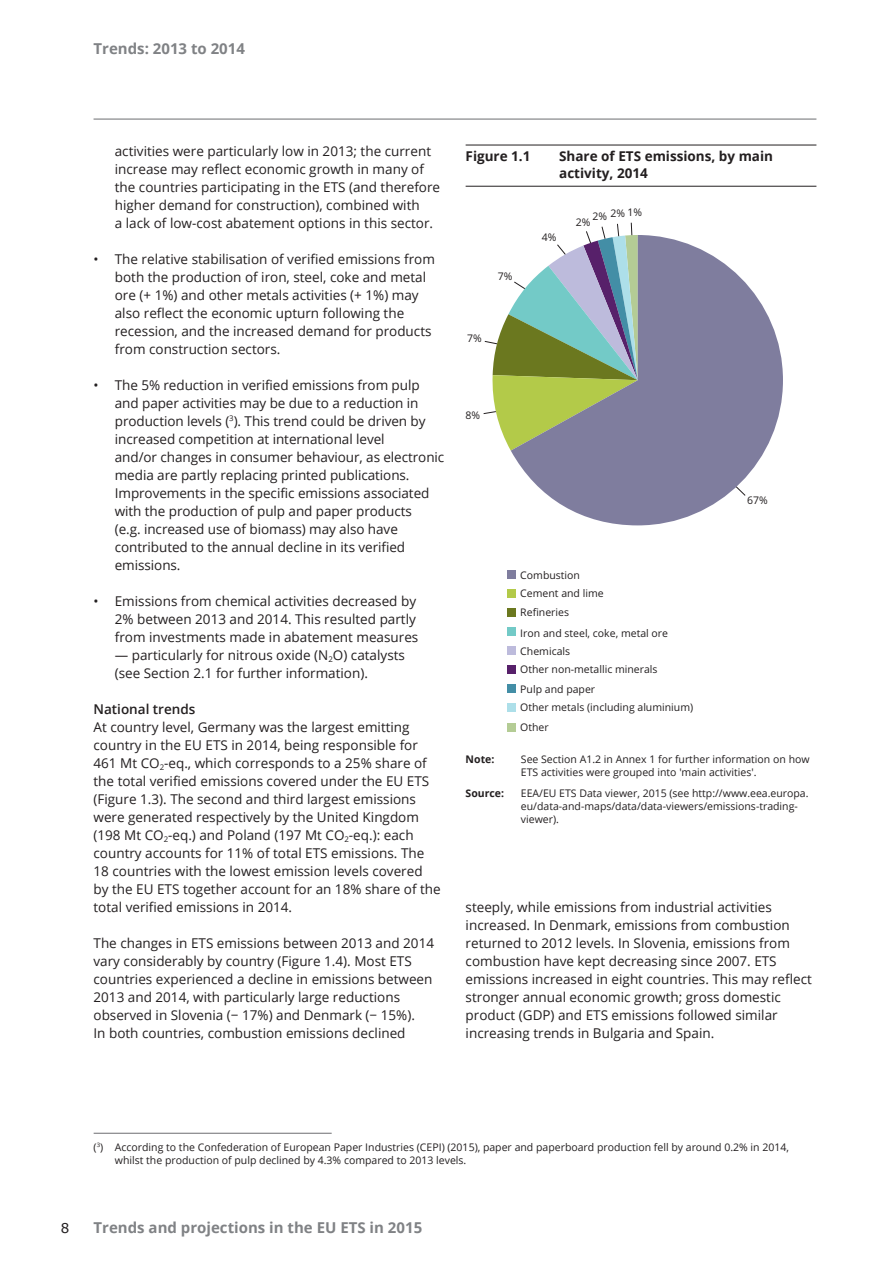
<style>
.page{position:relative;width:893px;height:1263px;background:#fff}
.page>*{position:absolute;margin:0;border:0;box-sizing:border-box;transform-origin:0 0}
.Master_Page{font:700 15px "Open Sans";color:#808285}
.Body_Text{font:13.5px/18px "Open Sans";color:#231f20}
.Figure_Title{font:700 13.5px/16.5px "Open Sans";color:#231f20}
.Heading_5{font:600 13.5px "Open Sans";color:#231f20}
.Page_No_Right{font:13.5px "Verdana";color:#231f20}
.Footnote{font:10.5px/13.5px "Open Sans";color:#231f20}
.Note_Source{font:10.5px/12.8px "Open Sans";color:#231f20}
.Note_Source-2{font:700 10.5px "Open Sans";color:#231f20}
</style>
<div class="page">
<hr style="left:94px;top:119px;width:722px;height:1px;background:#6c6d70">
<hr style="left:94px;top:1133px;width:238px;height:1px;background:#6c6d70">
<div style="left:507px;top:723px;width:9px;height:8px;background:#b4cc95"></div>
<div style="left:507px;top:704px;width:9px;height:8px;background:#addfe9"></div>
<div style="left:507px;top:685px;width:9px;height:8px;background:#438ea6"></div>
<div style="left:507px;top:666px;width:9px;height:8px;background:#57206a"></div>
<div style="left:507px;top:646px;width:9px;height:9px;background:#bdbbdc"></div>
<div style="left:507px;top:627px;width:9px;height:9px;background:#73cac7"></div>
<div style="left:507px;top:608px;width:9px;height:9px;background:#6b781f"></div>
<div style="left:507px;top:589px;width:9px;height:9px;background:#b3ca49"></div>
<div style="left:507px;top:570px;width:9px;height:9px;background:#7f7d9e"></div>
<svg style="left:511px;top:235px;width:272px;height:290px;fill:#7f7d9e"></svg>
<svg style="left:736px;top:486px;width:10px;height:10px"></svg>
<svg style="left:483px;top:222px;width:155px;height:229px"></svg>
<hr style="left:466px;top:145px;width:350px;height:1px;background:#231f20">
<hr style="left:466px;top:186px;width:350px;height:1px;background:#231f20">
<p class="Master_Page" style="left:94px;top:38px;width:153px">Trends: 2013 to 2014</p>
<p class="Body_Text" style="left:115px;top:142px;width:327px">activities were particularly low in 2013; the current increase may reflect economic growth in many of the countries participating in the ETS (and therefore higher demand for construction), combined with<br>a lack of low-cost abatement options in this sector.</p>
<p class="Body_Text" style="left:115px;top:250px;width:322px;text-indent:-21px">• The relative stabilisation of verified emissions from both the production of iron, steel, coke and metal ore (+ 1%) and other metals activities (+ 1%) may also reflect the economic upturn following the recession, and the increased demand for products from construction sectors.</p>
<p class="Body_Text" style="left:115px;top:376px;width:331px;text-indent:-21px">• The 5% reduction in verified emissions from pulp and paper activities may be due to a reduction in production levels (<sup>3</sup>). This trend could be driven by increased competition at international level<br>and/or changes in consumer behaviour, as electronic media are partly replacing printed publications.<br>Improvements in the specific emissions associated with the production of pulp and paper products<br>(e.g. increased use of biomass) may also have contributed to the annual decline in its verified emissions.</p>
<p class="Body_Text" style="left:115px;top:592px;width:305px;text-indent:-21px">• Emissions from chemical activities decreased by<br>2% between 2013 and 2014. This resulted partly from investments made in abatement measures</p>
<p class="Body_Text" style="left:115px;top:646px;width:292px">— particularly for nitrous oxide (N<sub>2</sub>O) catalysts (see Section 2.1 for further information).</p>
<p class="Heading_5" style="left:94px;top:700px;width:103px">National trends</p>
<p class="Body_Text" style="left:94px;top:718px;width:349px">At country level, Germany was the largest emitting country in the EU ETS in 2014, being responsible for 461 Mt CO<sub>2</sub>‑eq., which corresponds to a 25% share of the total verified emissions covered under the EU ETS (Figure 1.3). The second and third largest emissions were generated respectively by the United Kingdom (198 Mt CO<sub>2</sub>‑eq.) and Poland (197 Mt CO<sub>2</sub>‑eq.): each country accounts for 11% of total ETS emissions. The 18 countries with the lowest emission levels covered by the EU ETS together account for an 18% share of the total verified emissions in 2014.</p>
<p class="Body_Text" style="left:94px;top:934px;width:342px">The changes in ETS emissions between 2013 and 2014 vary considerably by country (Figure 1.4). Most ETS countries experienced a decline in emissions between 2013 and 2014, with particularly large reductions observed in Slovenia (− 17%) and Denmark (− 15%).<br>In both countries, combustion emissions declined</p>
<p class="Figure_Title" style="left:466px;top:148px;width:66px">Figure 1.1</p>
<p class="Figure_Title" style="left:559px;top:148px;width:215px">Share of ETS emissions, by main activity, 2014</p>
<p class="Footnote" style="left:498px;top:269px;width:16px">7%</p>
<p class="Footnote" style="left:467px;top:331px;width:16px">7%</p>
<p class="Footnote" style="left:466px;top:408px;width:16px">8%</p>
<p class="Footnote" style="left:542px;top:230px;width:16px">4%</p>
<p class="Footnote" style="left:611px;top:205px;width:33px">2% 1%</p>
<p class="Footnote" style="left:592px;top:209px;width:16px">2%</p>
<p class="Footnote" style="left:576px;top:215px;width:16px">2%</p>
<p class="Footnote" style="left:520px;top:568px;width:61px">Combustion</p>
<p class="Footnote" style="left:520px;top:586px;width:85px">Cement and lime</p>
<p class="Footnote" style="left:520px;top:605px;width:50px">Refineries</p>
<p class="Footnote" style="left:520px;top:626px;width:149px">Iron and steel, coke, metal ore</p>
<p class="Footnote" style="left:520px;top:644px;width:51px">Chemicals</p>
<p class="Footnote" style="left:520px;top:662px;width:139px">Other non-metallic minerals</p>
<p class="Footnote" style="left:520px;top:682px;width:76px">Pulp and paper</p>
<p class="Footnote" style="left:520px;top:700px;width:174px">Other metals (including aluminium)</p>
<p class="Footnote" style="left:520px;top:720px;width:30px">Other</p>
<p class="Footnote" style="left:747px;top:493px;width:22px">67%</p>
<p class="Note_Source-2" style="left:466px;top:752px;width:30px">Note:</p>
<p class="Note_Source" style="left:521px;top:753px;width:290px">See Section A1.2 in Annex 1 for further information on how<br>ETS activities were grouped into 'main activities'.</p>
<p class="Note_Source-2" style="left:466px;top:786px;width:40px">Source:</p>
<p class="Note_Source" style="left:521px;top:787px;width:289px">EEA/EU ETS Data viewer, 2015 (see http://www.eea.europa. eu/data-and-maps/data/data-viewers/emissions-trading&shy;viewer).</p>
<p class="Body_Text" style="left:466px;top:898px;width:348px">steeply, while emissions from industrial activities increased. In Denmark, emissions from combustion returned to 2012 levels. In Slovenia, emissions from combustion have kept decreasing since 2007. ETS emissions increased in eight countries. This may reflect stronger annual economic growth; gross domestic product (GDP) and ETS emissions followed similar increasing trends in Bulgaria and Spain.</p>
<p class="Footnote" style="left:115px;top:1140px;width:676px;text-indent:-21px">(<sup>3</sup>) According to the Confederation of European Paper Industries (CEPI) (2015), paper and paperboard production fell by around 0.2% in 2014, whilst the production of pulp declined by 4.3% compared to 2013 levels.</p>
<p class="Page_No_Right" style="left:61px;top:1219px;width:10px">8</p>
<p class="Master_Page" style="left:94px;top:1217px;width:330px">Trends and projections in the EU ETS in 2015</p>
</div>
